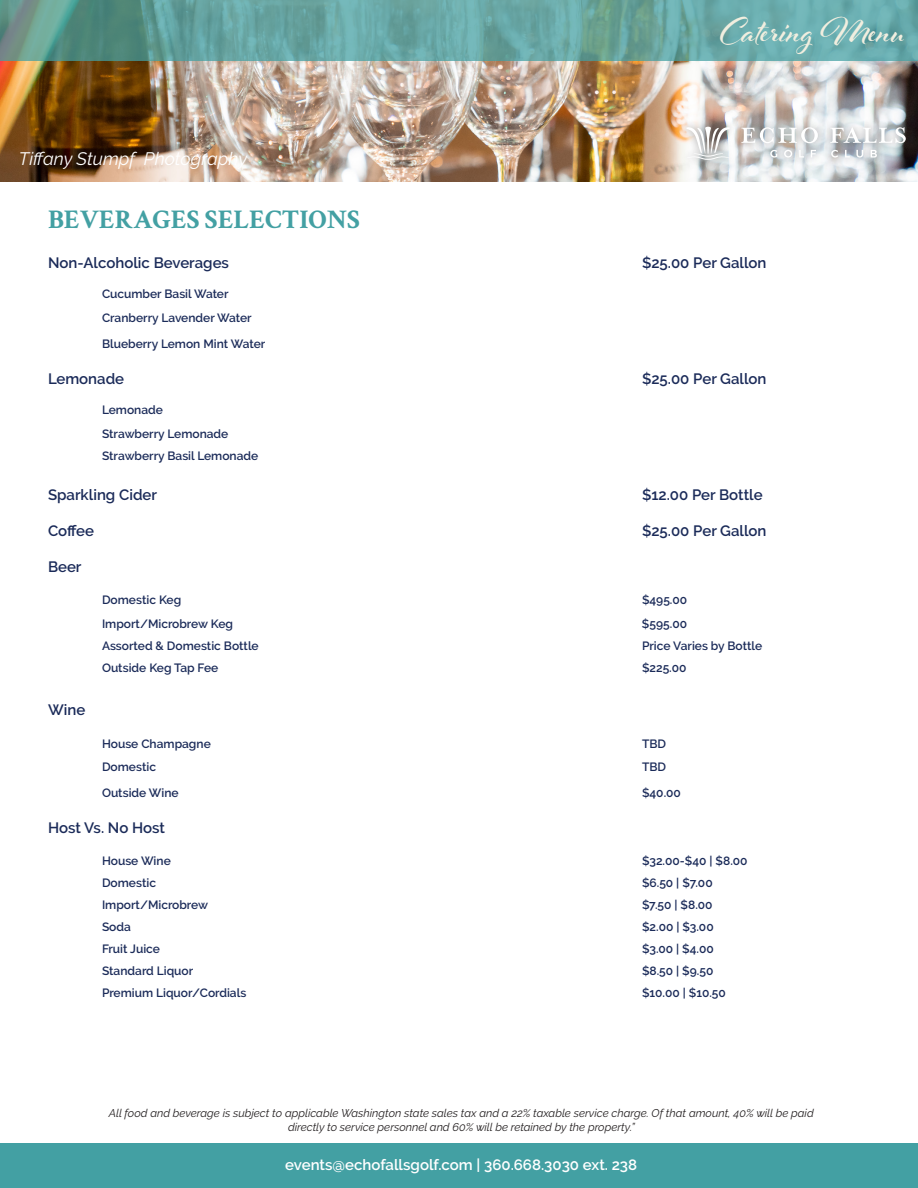
<style>
.page{position:relative;width:918px;height:1188px;background:#fff}
.page>*{position:absolute;margin:0;border:0;box-sizing:border-box;transform-origin:0 0}
.t1{font:700 37.5px "Al Fresco";color:#f1eedf}
.t2{font:700 27px "Crimson Text";color:#43a0a3}
.t3{font:italic 18px "Raleway";color:#fff}
.t4{font:600 15px "Raleway";color:#1b2b59}
.t5{font:600 15px "Raleway";color:#fff}
.t6{font:600 12px "Raleway";color:#1b2b59}
.t7{font:italic 11.25px/13.5px "Raleway";color:#231f20;text-align:center}
</style>
<div class="page">
<div style="left:0;top:1144px;width:918px;height:44px;background:#43a0a3"></div>
<img style="left:0;top:61px;width:918px;height:121px">
<svg style="left:0;top:0;width:918px;height:61px;background:#66a4a0"></svg>
<div style="left:679px;top:119px;width:234px;height:49px;background:#231f20;opacity:.5"></div>
<svg style="left:687px;top:127px;width:43px;height:33px"></svg>
<svg style="left:770px;top:150px;width:7px;height:8px"></svg>
<svg style="left:784px;top:150px;width:8px;height:8px"></svg>
<svg style="left:799px;top:150px;width:5px;height:8px"></svg>
<svg style="left:811px;top:150px;width:5px;height:8px"></svg>
<svg style="left:831px;top:150px;width:7px;height:8px"></svg>
<svg style="left:845px;top:150px;width:5px;height:8px"></svg>
<svg style="left:856px;top:150px;width:7px;height:8px"></svg>
<svg style="left:871px;top:150px;width:6px;height:8px"></svg>
<svg style="left:741px;top:127px;width:77px;height:16px"></svg>
<svg style="left:830px;top:127px;width:76px;height:16px"></svg>
<p class="t3" style="left:19px;top:148px;width:230px">Tiffany Stumpf Photography</p>
<p class="t1" style="left:720px;top:6px;width:187px">Catering Menu</p>
<p class="t2" style="left:48px;top:203px;width:314px">BEVERAGES SELECTIONS</p>
<p class="t4" style="left:48px;top:254px;width:183px">Non-Alcoholic Beverages</p>
<p class="t4" style="left:642px;top:254px;width:126px">$25.00 Per Gallon</p>
<p class="t6" style="left:102px;top:287px;width:128px">Cucumber Basil Water</p>
<p class="t6" style="left:102px;top:311px;width:151px">Cranberry Lavender Water</p>
<p class="t6" style="left:102px;top:337px;width:165px">Blueberry Lemon Mint Water</p>
<p class="t4" style="left:48px;top:370px;width:78px">Lemonade</p>
<p class="t4" style="left:642px;top:370px;width:126px">$25.00 Per Gallon</p>
<p class="t6" style="left:102px;top:403px;width:62px">Lemonade</p>
<p class="t6" style="left:102px;top:427px;width:128px">Strawberry Lemonade</p>
<p class="t6" style="left:102px;top:449px;width:158px">Strawberry Basil Lemonade</p>
<p class="t4" style="left:48px;top:486px;width:111px">Sparkling Cider</p>
<p class="t4" style="left:642px;top:486px;width:122px">$12.00 Per Bottle</p>
<p class="t4" style="left:48px;top:522px;width:47px">Coffee</p>
<p class="t4" style="left:642px;top:522px;width:126px">$25.00 Per Gallon</p>
<p class="t4" style="left:48px;top:558px;width:35px">Beer</p>
<p class="t6" style="left:102px;top:593px;width:81px">Domestic Keg</p>
<p class="t6" style="left:642px;top:593px;width:47px">$495.00</p>
<p class="t6" style="left:102px;top:617px;width:133px">Import/Microbrew Keg</p>
<p class="t6" style="left:642px;top:617px;width:47px">$595.00</p>
<p class="t6" style="left:102px;top:639px;width:158px">Assorted &amp; Domestic Bottle</p>
<p class="t6" style="left:642px;top:639px;width:122px">Price Varies by Bottle</p>
<p class="t6" style="left:102px;top:661px;width:118px">Outside Keg Tap Fee</p>
<p class="t6" style="left:642px;top:661px;width:46px">$225.00</p>
<p class="t4" style="left:48px;top:701px;width:39px">Wine</p>
<p class="t6" style="left:102px;top:736px;width:110px">House Champagne</p>
<p class="t6" style="left:642px;top:736px;width:26px">TBD</p>
<p class="t6" style="left:102px;top:760px;width:56px">Domestic</p>
<p class="t6" style="left:642px;top:760px;width:26px">TBD</p>
<p class="t6" style="left:102px;top:786px;width:78px">Outside Wine</p>
<p class="t6" style="left:642px;top:786px;width:40px">$40.00</p>
<p class="t4" style="left:48px;top:819px;width:119px">Host Vs. No Host</p>
<p class="t6" style="left:102px;top:854px;width:70px">House Wine</p>
<p class="t6" style="left:642px;top:854px;width:107px">$32.00-$40 | $8.00</p>
<p class="t6" style="left:102px;top:876px;width:56px">Domestic</p>
<p class="t6" style="left:642px;top:876px;width:72px">$6.50 | $7.00</p>
<p class="t6" style="left:102px;top:898px;width:108px">Import/Microbrew</p>
<p class="t6" style="left:642px;top:898px;width:72px">$7.50 | $8.00</p>
<p class="t6" style="left:102px;top:920px;width:30px">Soda</p>
<p class="t6" style="left:642px;top:920px;width:73px">$2.00 | $3.00</p>
<p class="t6" style="left:102px;top:942px;width:60px">Fruit Juice</p>
<p class="t6" style="left:642px;top:942px;width:73px">$3.00 | $4.00</p>
<p class="t6" style="left:102px;top:964px;width:93px">Standard Liquor</p>
<p class="t6" style="left:642px;top:964px;width:73px">$8.50 | $9.50</p>
<p class="t6" style="left:102px;top:985px;width:146px">Premium Liquor/Cordials</p>
<p class="t6" style="left:642px;top:985px;width:85px">$10.00 | $10.50</p>
<p class="t7" style="left:109px;top:1106px;width:706px">All food and beverage is subject to applicable Washington state sales tax and a 22% taxable service charge. Of that amount, 40% will be paid directly to service personnel and 60% will be retained by the property.”</p>
<p class="t5" style="left:285px;top:1156px;width:353px">events@echofallsgolf.com | 360.668.3030 ext. 238</p>
</div>
